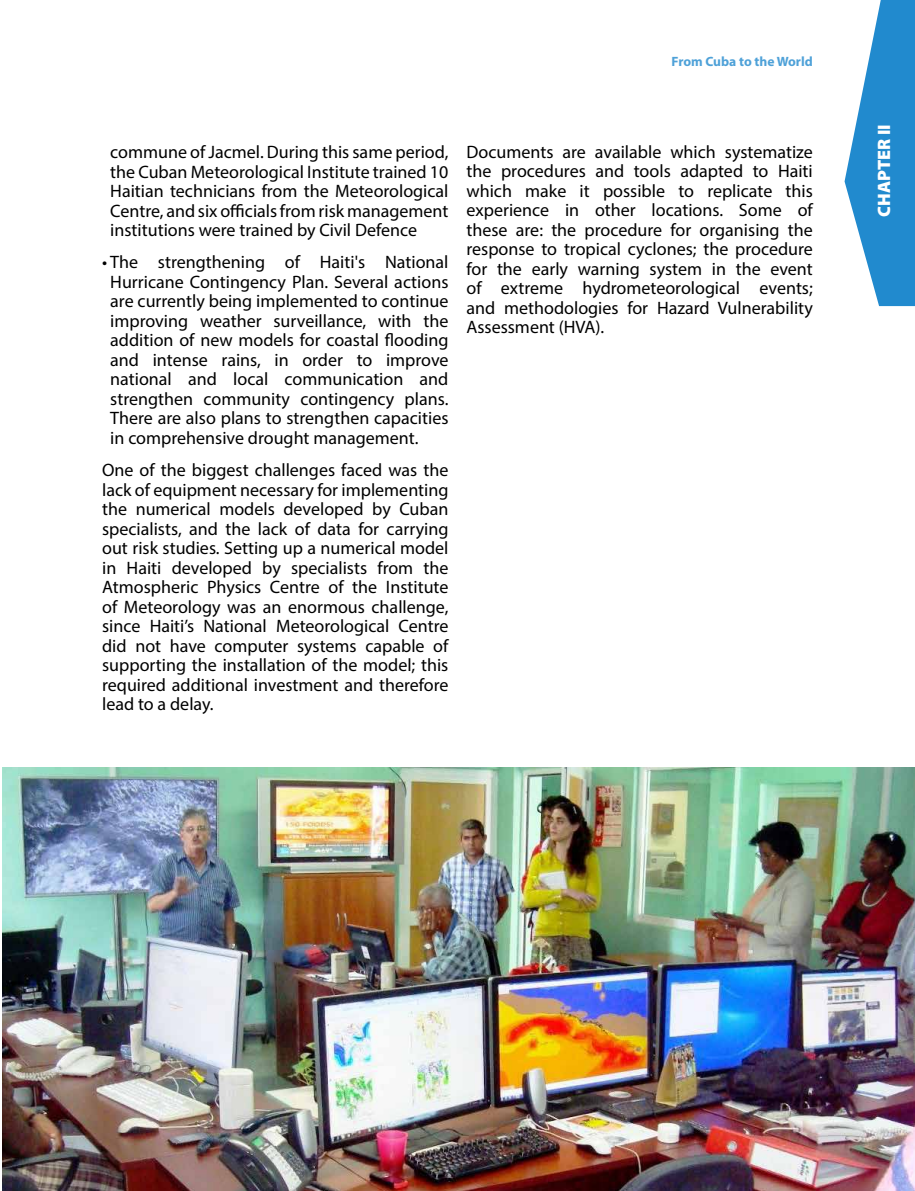
<style>
.page{position:relative;width:915px;height:1191px;background:#fff}
.page>*{position:absolute;margin:0;border:0;box-sizing:border-box;transform-origin:0 0}
.t1{font:18px/19.5px "Myriad Pro";color:#000;text-align:justify}
.t2{font:900 18px "Myriad Pro";color:#fff}
.t3{font:700 13.5px "Myriad Pro";color:#4ea1d8}
</style>
<div class="page">
<svg style="left:844px;top:0;width:70px;height:306px"></svg>
<img style="left:3px;top:767px;width:911px;height:424px">
<p class="t3" style="left:671px;top:53px;width:143px">From Cuba to the World</p>
<p class="t1" style="left:110px;top:142px;width:339px">commune of Jacmel. During this same period, the Cuban Meteorological Institute trained 10<br>Haitian technicians from the Meteorological Centre, and six officials from risk management institutions were trained by Civil Defence</p>
<p class="t1" style="left:110px;top:252px;width:339px;text-indent:-8px">• The strengthening of Haiti's National Hurricane Contingency Plan. Several actions are currently being implemented to continue improving weather surveillance, with the addition of new models for coastal flooding and intense rains, in order to improve national and local communication and strengthen community contingency plans.<br>There are also plans to strengthen capacities in comprehensive drought management.</p>
<p class="t1" style="left:102px;top:460px;width:348px">One of the biggest challenges faced was the lack of equipment necessary for implementing the numerical models developed by Cuban specialists, and the lack of data for carrying out risk studies. Setting up a numerical model in Haiti developed by specialists from the Atmospheric Physics Centre of the Institute of Meteorology was an enormous challenge, since Haiti’s National Meteorological Centre did not have computer systems capable of supporting the installation of the model; this required additional investment and therefore lead to a delay.</p>
<p class="t1" style="left:466px;top:142px;width:348px">Documents are available which systematize the procedures and tools adapted to Haiti which make it possible to replicate this experience in other locations. Some of these are: the procedure for organising the response to tropical cyclones; the procedure for the early warning system in the event of extreme hydrometeorological events; and methodologies for Hazard Vulnerability Assessment (HVA).</p>
<p class="t2" style="left:873px;top:216px;width:94px;rotate:-90deg">CHAPTER II</p>
</div>
